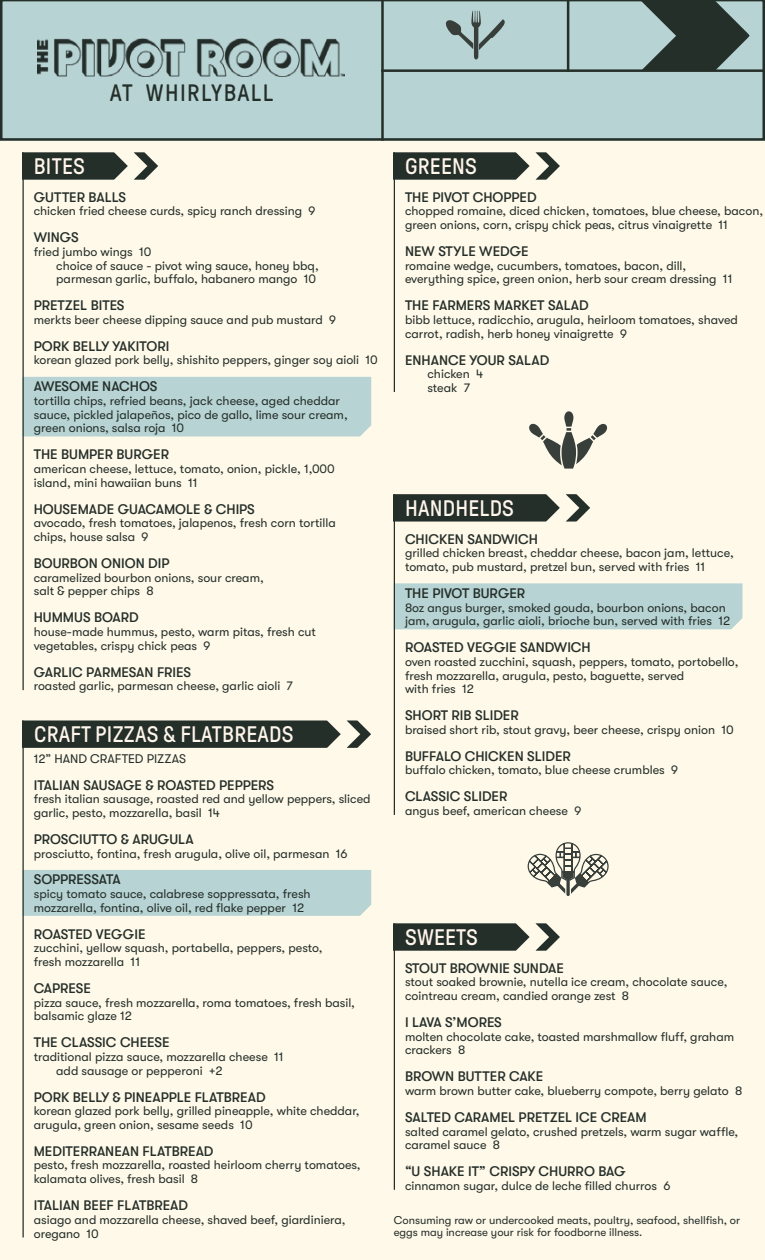
<style>
.page{position:relative;width:765px;height:1260px;background:#fff9ea}
.page>*{position:absolute;margin:0;border:0;box-sizing:border-box;transform-origin:0 0}
.t1{font:23.75px "GT Pressura";letter-spacing:.06em;color:#252f29}
.t2{font:22.5px "GT Pressura";letter-spacing:.01em;color:#fff5ea}
.t3{font:500 13.75px "GT Walsheim";color:#252f29}
.t4{font:12.5px/13.8px "GT Walsheim";color:#252f29}
.t5{font:11.25px/12.5px "GT Walsheim";color:#252f29}
</style>
<div class="page">
<div style="left:0;top:0;width:765px;height:141px;background:#b7d3d3"></div>
<svg style="left:582px;top:1px;width:168px;height:68px;background:#768a88"></svg>
<div style="left:24px;top:870px;width:347px;height:46px;background:#b7d3d3"></div>
<hr style="left:22px;top:720px;width:2px;height:517px;background:#252f29">
<svg style="left:347px;top:720px;width:24px;height:28px"></svg>
<svg style="left:22px;top:720px;width:319px;height:28px;background:#2e3732"></svg>
<div style="left:24px;top:377px;width:347px;height:59px;background:#b7d3d3"></div>
<svg style="left:134px;top:152px;width:24px;height:28px"></svg>
<svg style="left:24px;top:152px;width:104px;height:28px;background:#38403a"></svg>
<hr style="left:22px;top:152px;width:2px;height:538px;background:#252f29">
<img style="left:38px;top:38px;width:307px;height:38px">
<hr style="left:381px;top:1px;width:3px;height:140px;background:#252f29">
<hr style="left:567px;top:1px;width:2px;height:71px;background:#252f29">
<hr style="left:381px;top:69px;width:384px;height:3px;background:#252f29">
<hr style="left:394px;top:152px;width:1px;height:240px;background:#252f29">
<svg style="left:394px;top:152px;width:166px;height:28px"></svg>
<hr style="left:394px;top:923px;width:1px;height:267px;background:#252f29">
<svg style="left:394px;top:923px;width:166px;height:28px"></svg>
<div style="left:395px;top:583px;width:347px;height:46px;background:#b7d3d3"></div>
<hr style="left:394px;top:494px;width:1px;height:321px;background:#252f29">
<svg style="left:566px;top:494px;width:24px;height:28px"></svg>
<svg style="left:395px;top:494px;width:165px;height:28px;background:#323b36"></svg>
<svg style="left:528px;top:842px;width:81px;height:54px"></svg>
<svg style="left:529px;top:411px;width:78px;height:58px"></svg>
<h1 class="t1" style="left:110px;top:81px;width:165px">AT WHIRLYBALL</h1>
<h2 class="t2" style="left:34px;top:154px;width:52px">BITES</h2>
<p class="t3" style="left:34px;top:189px;width:94px">GUTTER BALLS</p>
<p class="t4" style="left:34px;top:204px;width:283px">chicken fried cheese curds, spicy ranch dressing 9</p>
<p class="t3" style="left:34px;top:230px;width:47px">WINGS</p>
<p class="t4" style="left:56px;top:245px;width:264px;text-indent:-22px">fried jumbo wings 10<br>choice of sauce - pivot wing sauce, honey bbq, parmesan garlic, buffalo, habanero mango 10</p>
<p class="t3" style="left:34px;top:298px;width:92px">PRETZEL BITES</p>
<p class="t4" style="left:34px;top:313px;width:304px">merkts beer cheese dipping sauce and pub mustard 9</p>
<p class="t3" style="left:34px;top:338px;width:137px">PORK BELLY YAKITORI</p>
<p class="t4" style="left:34px;top:353px;width:346px">korean glazed pork belly, shishito peppers, ginger soy aioli 10</p>
<p class="t3" style="left:34px;top:379px;width:125px">AWESOME NACHOS</p>
<p class="t4" style="left:34px;top:394px;width:315px">tortilla chips, refried beans, jack cheese, aged cheddar sauce, pickled jalapeños, pico de gallo, lime sour cream, green onions, salsa roja 10</p>
<p class="t3" style="left:34px;top:447px;width:137px">THE BUMPER BURGER</p>
<p class="t4" style="left:34px;top:462px;width:303px">american cheese, lettuce, tomato, onion, pickle, 1,000 island, mini hawaiian buns 11</p>
<p class="t3" style="left:34px;top:501px;width:223px">HOUSEMADE GUACAMOLE &amp; CHIPS</p>
<p class="t4" style="left:34px;top:516px;width:304px">avocado, fresh tomatoes, jalapenos, fresh corn tortilla chips, house salsa 9</p>
<p class="t3" style="left:34px;top:555px;width:137px">BOURBON ONION DIP</p>
<p class="t4" style="left:34px;top:570px;width:232px">caramelized bourbon onions, sour cream, salt &amp; pepper chips 8</p>
<p class="t3" style="left:34px;top:610px;width:107px">HUMMUS BOARD</p>
<p class="t4" style="left:34px;top:625px;width:284px">house-made hummus, pesto, warm pitas, fresh cut vegetables, crispy chick peas 9</p>
<p class="t3" style="left:34px;top:664px;width:159px">GARLIC PARMESAN FRIES</p>
<p class="t4" style="left:34px;top:679px;width:261px">roasted garlic, parmesan cheese, garlic aioli 7</p>
<h2 class="t2" style="left:34px;top:723px;width:261px">CRAFT PIZZAS &amp; FLATBREADS</h2>
<p class="t4" style="left:34px;top:752px;width:154px">12” HAND CRAFTED PIZZAS</p>
<p class="t3" style="left:34px;top:777px;width:242px">ITALIAN SAUSAGE &amp; ROASTED PEPPERS</p>
<p class="t4" style="left:34px;top:792px;width:338px">fresh italian sausage, roasted red and yellow peppers, sliced garlic, pesto, mozzarella, basil 14</p>
<p class="t3" style="left:34px;top:831px;width:161px">PROSCIUTTO &amp; ARUGULA</p>
<p class="t4" style="left:34px;top:846px;width:315px">prosciutto, fontina, fresh arugula, olive oil, parmesan 16</p>
<p class="t3" style="left:34px;top:872px;width:89px">SOPPRESSATA</p>
<p class="t4" style="left:34px;top:887px;width:278px">spicy tomato sauce, calabrese soppressata, fresh mozzarella, fontina, olive oil, red flake pepper 12</p>
<p class="t3" style="left:34px;top:926px;width:113px">ROASTED VEGGIE</p>
<p class="t4" style="left:34px;top:941px;width:290px">zucchini, yellow squash, portabella, peppers, pesto, fresh mozzarella 11</p>
<p class="t3" style="left:34px;top:981px;width:59px">CAPRESE</p>
<p class="t4" style="left:34px;top:996px;width:323px">pizza sauce, fresh mozzarella, roma tomatoes, fresh basil, balsamic glaze 12</p>
<p class="t3" style="left:34px;top:1035px;width:137px">THE CLASSIC CHEESE</p>
<p class="t4" style="left:56px;top:1050px;width:229px;text-indent:-22px">traditional pizza sauce, mozzarella cheese 11 add sausage or pepperoni +2</p>
<p class="t3" style="left:34px;top:1089px;width:233px">PORK BELLY &amp; PINEAPPLE FLATBREAD</p>
<p class="t4" style="left:34px;top:1104px;width:327px">korean glazed pork belly, grilled pineapple, white cheddar, arugula, green onion, sesame seeds 10</p>
<p class="t3" style="left:34px;top:1143px;width:181px">MEDITERRANEAN FLATBREAD</p>
<p class="t4" style="left:34px;top:1158px;width:328px">pesto, fresh mozzarella, roasted heirloom cherry tomatoes, kalamata olives, fresh basil 8</p>
<p class="t3" style="left:34px;top:1198px;width:156px">ITALIAN BEEF FLATBREAD</p>
<p class="t4" style="left:34px;top:1213px;width:313px">asiago and mozzarella cheese, shaved beef, giardiniera, oregano 10</p>
<h2 class="t2" style="left:405px;top:154px;width:73px">GREENS</h2>
<p class="t3" style="left:405px;top:189px;width:133px">THE PIVOT CHOPPED</p>
<p class="t4" style="left:405px;top:204px;width:360px">chopped romaine, diced chicken, tomatoes, blue cheese, bacon, green onions, corn, crispy chick peas, citrus vinaigrette 11</p>
<p class="t3" style="left:405px;top:244px;width:125px">NEW STYLE WEDGE</p>
<p class="t4" style="left:405px;top:259px;width:329px">romaine wedge, cucumbers, tomatoes, bacon, dill, everything spice, green onion, herb sour cream dressing 11</p>
<p class="t3" style="left:405px;top:298px;width:185px">THE FARMERS MARKET SALAD</p>
<p class="t4" style="left:405px;top:313px;width:334px">bibb lettuce, radicchio, arugula, heirloom tomatoes, shaved carrot, radish, herb honey vinaigrette 9</p>
<p class="t3" style="left:405px;top:352px;width:146px">ENHANCE YOUR SALAD</p>
<p class="t4" style="left:428px;top:367px;width:57px">chicken 4 steak 7</p>
<h2 class="t2" style="left:405px;top:496px;width:110px">HANDHELDS</h2>
<p class="t3" style="left:405px;top:531px;width:135px">CHICKEN SANDWICH</p>
<p class="t4" style="left:405px;top:546px;width:330px">grilled chicken breast, cheddar cheese, bacon jam, lettuce, tomato, pub mustard, pretzel bun, served with fries 11</p>
<p class="t3" style="left:405px;top:585px;width:122px">THE PIVOT BURGER</p>
<p class="t4" style="left:405px;top:600px;width:327px">8oz angus burger, smoked gouda, bourbon onions, bacon jam, arugula, garlic aioli, brioche bun, served with fries 12</p>
<p class="t3" style="left:405px;top:640px;width:187px">ROASTED VEGGIE SANDWICH</p>
<p class="t4" style="left:405px;top:655px;width:335px">oven roasted zucchini, squash, peppers, tomato, portobello, fresh mozzarella, arugula, pesto, baguette, served<br>with fries 12</p>
<p class="t3" style="left:405px;top:708px;width:115px">SHORT RIB SLIDER</p>
<p class="t4" style="left:405px;top:723px;width:330px">braised short rib, stout gravy, beer cheese, crispy onion 10</p>
<p class="t3" style="left:405px;top:748px;width:167px">BUFFALO CHICKEN SLIDER</p>
<p class="t4" style="left:405px;top:763px;width:275px">buffalo chicken, tomato, blue cheese crumbles 9</p>
<p class="t3" style="left:405px;top:789px;width:104px">CLASSIC SLIDER</p>
<p class="t4" style="left:405px;top:804px;width:178px">angus beef, american cheese 9</p>
<h2 class="t2" style="left:405px;top:925px;width:74px">SWEETS</h2>
<p class="t3" style="left:405px;top:960px;width:160px">STOUT BROWNIE SUNDAE</p>
<p class="t4" style="left:405px;top:975px;width:324px">stout soaked brownie, nutella ice cream, chocolate sauce, cointreau cream, candied orange zest 8</p>
<p class="t3" style="left:405px;top:1015px;width:98px">I LAVA S’MORES</p>
<p class="t4" style="left:405px;top:1030px;width:331px">molten chocolate cake, toasted marshmallow fluff, graham crackers 8</p>
<p class="t3" style="left:405px;top:1069px;width:140px">BROWN BUTTER CAKE</p>
<p class="t4" style="left:405px;top:1084px;width:339px">warm brown butter cake, blueberry compote, berry gelato 8</p>
<p class="t3" style="left:405px;top:1109px;width:243px">SALTED CARAMEL PRETZEL ICE CREAM</p>
<p class="t4" style="left:405px;top:1124px;width:335px">salted caramel gelato, crushed pretzels, warm sugar waffle, caramel sauce 8</p>
<p class="t3" style="left:405px;top:1164px;width:222px">“U SHAKE IT” CRISPY CHURRO BAG</p>
<p class="t4" style="left:405px;top:1179px;width:267px">cinnamon sugar, dulce de leche filled churros 6</p>
<p class="t5" style="left:394px;top:1214px;width:348px">Consuming raw or undercooked meats, poultry, seafood, shellfish, or eggs may increase your risk for foodborne illness.</p>
</div>
